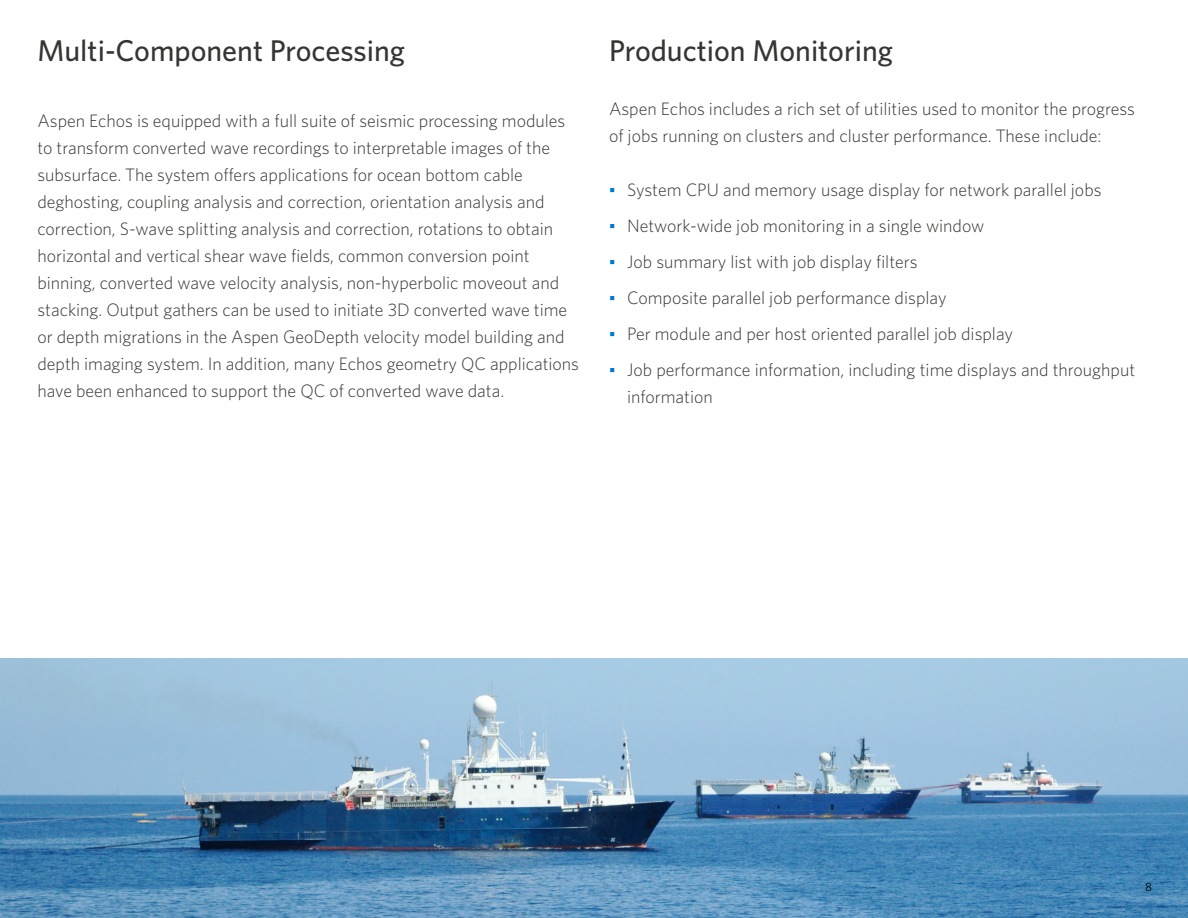
<style>
.page{position:relative;width:1188px;height:918px;background:#fff}
.page>*{position:absolute;margin:0;border:0;box-sizing:border-box;transform-origin:0 0}
.t1{font:500 30px "Whitney";color:#363534}
.body{font:300 18px/27px "Whitney";color:#363534}
.t2{font:12px "Whitney";color:#000}
.s1{font-family:"Arial";font-weight:400;color:#0078c9}
</style>
<div class="page">
<img style="left:0;top:658px;width:1188px;height:260px">
<p class="t1" style="left:38px;top:31px;width:369px">Multi-Component Processing</p>
<p class="body" style="left:38px;top:107px;width:543px">Aspen Echos is equipped with a full suite of seismic processing modules to transform converted wave recordings to interpretable images of the subsurface. The system offers applications for ocean bottom cable deghosting, coupling analysis and correction, orientation analysis and correction, S-wave splitting analysis and correction, rotations to obtain horizontal and vertical shear wave fields, common conversion point binning, converted wave velocity analysis, non-hyperbolic moveout and stacking. Output gathers can be used to initiate 3D converted wave time or depth migrations in the Aspen GeoDepth velocity model building and depth imaging system. In addition, many Echos geometry QC applications have been enhanced to support the QC of converted wave data.</p>
<p class="t1" style="left:609px;top:31px;width:286px">Production Monitoring</p>
<p class="body" style="left:609px;top:95px;width:528px">Aspen Echos includes a rich set of utilities used to monitor the progress of jobs running on clusters and cluster performance. These include:</p>
<p class="body" style="left:609px;top:176px;width:494px"><span class="s1">▪</span> System CPU and memory usage display for network parallel jobs</p>
<p class="body" style="left:609px;top:212px;width:377px"><span class="s1">▪</span> Network-wide job monitoring in a single window</p>
<p class="body" style="left:609px;top:248px;width:310px"><span class="s1">▪</span> Job summary list with job display filters</p>
<p class="body" style="left:609px;top:284px;width:339px"><span class="s1">▪</span> Composite parallel job performance display</p>
<p class="body" style="left:609px;top:320px;width:406px"><span class="s1">▪</span> Per module and per host oriented parallel job display</p>
<p class="body" style="left:627px;top:356px;width:510px;text-indent:-18px"><span class="s1">▪</span> Job performance information, including time displays and throughput information</p>
<p class="t2" style="left:1145px;top:879px;width:8px">8</p>
</div>
